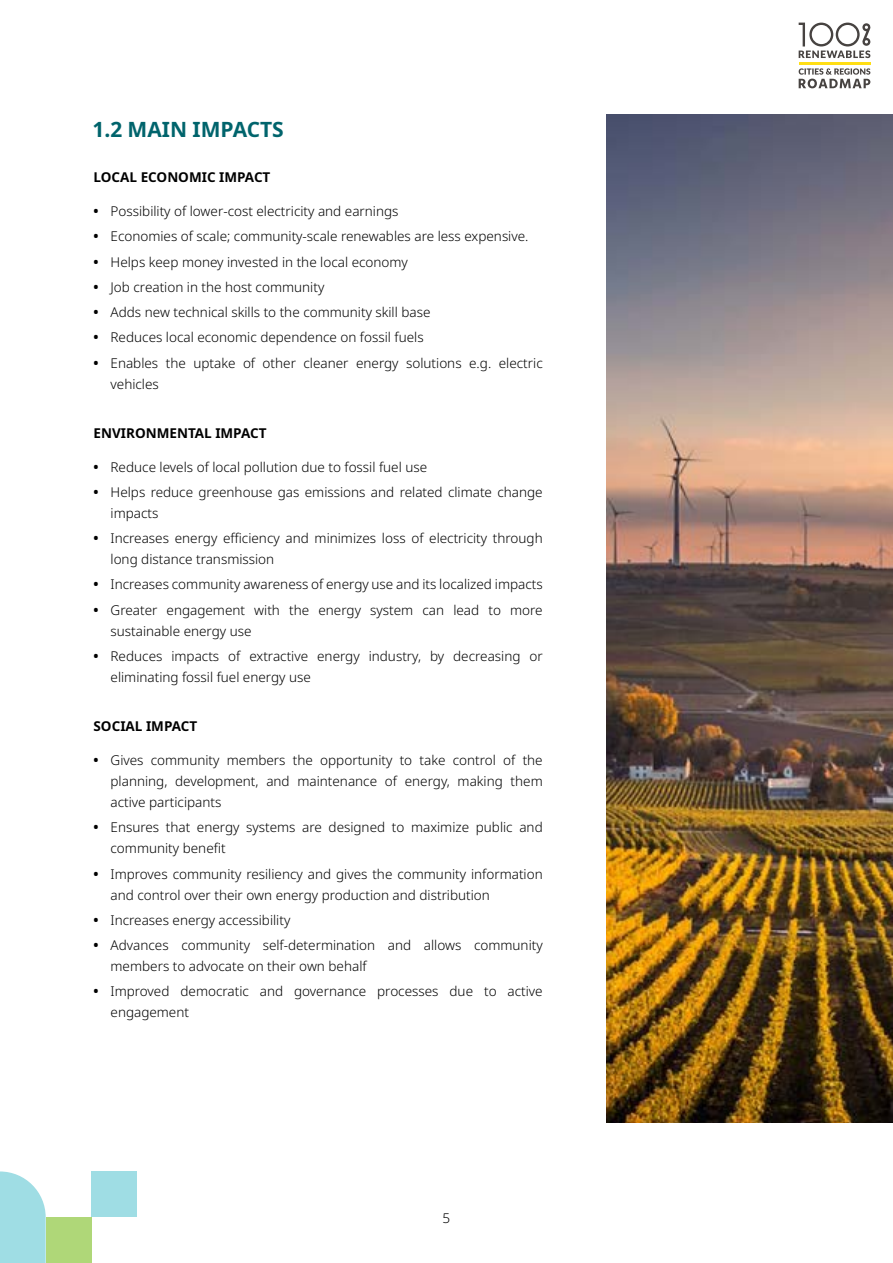
<style>
.page{position:relative;width:893px;height:1263px;background:#fff}
.page>*{position:absolute;margin:0;border:0;box-sizing:border-box;transform-origin:0 0}
.t1{font:700 21px "Noto Sans";color:#00646c}
.t2{font:300 13.5px/21px "Noto Sans";color:#000}
.t3{font:700 13.5px "Noto Sans";color:#000}
.s1{font-weight:700}
</style>
<div class="page">
<svg style="left:799px;top:23px;width:72px;height:35px"></svg>
<hr style="left:799px;top:62px;width:71px;height:2px;background:#ffde14">
<svg style="left:799px;top:68px;width:71px;height:20px"></svg>
<img style="left:607px;top:115px;width:286px;height:1008px">
<div style="left:46px;top:1217px;width:45px;height:46px;background:#afd778"></div>
<div style="left:91px;top:1171px;width:46px;height:46px;background:#9fdde4"></div>
<svg style="left:0;top:1171px;width:46px;height:92px;background:#aae1e7"></svg>
<h1 class="t1" style="left:94px;top:115px;width:192px">1.2 MAIN IMPACTS</h1>
<p class="t3" style="left:94px;top:168px;width:178px">LOCAL ECONOMIC IMPACT</p>
<p class="t2" style="left:94px;top:201px;width:306px"><span class="s1">•</span> Possibility of lower-cost electricity and earnings</p>
<p class="t2" style="left:94px;top:226px;width:436px"><span class="s1">•</span> Economies of scale; community-scale renewables are less expensive.</p>
<p class="t2" style="left:94px;top:251px;width:316px"><span class="s1">•</span> Helps keep money invested in the local economy</p>
<p class="t2" style="left:94px;top:277px;width:232px"><span class="s1">•</span> Job creation in the host community</p>
<p class="t2" style="left:94px;top:302px;width:338px"><span class="s1">•</span> Adds new technical skills to the community skill base</p>
<p class="t2" style="left:94px;top:327px;width:332px"><span class="s1">•</span> Reduces local economic dependence on fossil fuels</p>
<p class="t2" style="left:111px;top:353px;width:434px;text-indent:-17px"><span class="s1">•</span> Enables the uptake of other cleaner energy solutions e.g. electric vehicles</p>
<p class="t3" style="left:94px;top:423px;width:175px">ENVIRONMENTAL IMPACT</p>
<p class="t2" style="left:94px;top:457px;width:335px"><span class="s1">•</span> Reduce levels of local pollution due to fossil fuel use</p>
<p class="t2" style="left:111px;top:482px;width:434px;text-indent:-17px"><span class="s1">•</span> Helps reduce greenhouse gas emissions and related climate change impacts</p>
<p class="t2" style="left:111px;top:528px;width:434px;text-indent:-17px"><span class="s1">•</span> Increases energy efficiency and minimizes loss of electricity through long distance transmission</p>
<p class="t2" style="left:94px;top:574px;width:451px"><span class="s1">•</span> Increases community awareness of energy use and its localized impacts</p>
<p class="t2" style="left:111px;top:600px;width:434px;text-indent:-17px"><span class="s1">•</span> Greater engagement with the energy system can lead to more sustainable energy use</p>
<p class="t2" style="left:111px;top:646px;width:434px;text-indent:-17px"><span class="s1">•</span> Reduces impacts of extractive energy industry, by decreasing or eliminating fossil fuel energy use</p>
<p class="t3" style="left:94px;top:717px;width:105px">SOCIAL IMPACT</p>
<p class="t2" style="left:111px;top:750px;width:434px;text-align:justify;text-indent:-17px"><span class="s1">•</span> Gives community members the opportunity to take control of the planning, development, and maintenance of energy, making them active participants</p>
<p class="t2" style="left:111px;top:817px;width:434px;text-indent:-17px"><span class="s1">•</span> Ensures that energy systems are designed to maximize public and community benefit</p>
<p class="t2" style="left:111px;top:863px;width:434px;text-indent:-17px"><span class="s1">•</span> Improves community resiliency and gives the community information and control over their own energy production and distribution</p>
<p class="t2" style="left:94px;top:910px;width:198px"><span class="s1">•</span> Increases energy accessibility</p>
<p class="t2" style="left:111px;top:935px;width:434px;text-indent:-17px"><span class="s1">•</span> Advances community self-determination and allows community members to advocate on their own behalf</p>
<p class="t2" style="left:111px;top:981px;width:434px;text-indent:-17px"><span class="s1">•</span> Improved democratic and governance processes due to active engagement</p>
<p class="t2" style="left:443px;top:1208px;width:9px">5</p>
</div>
